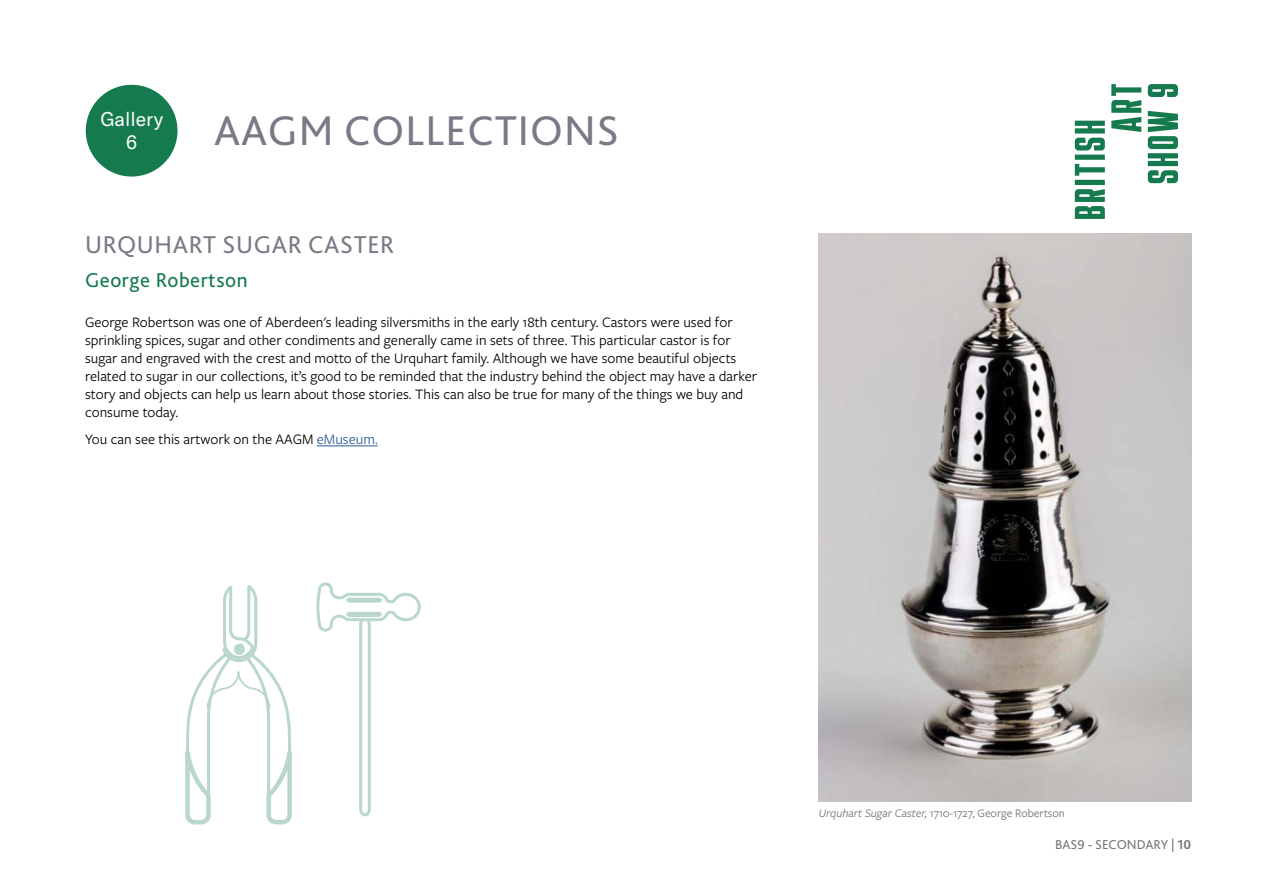
<style>
.page{position:relative;width:1263px;height:893px;background:#fff}
.page>*{position:absolute;margin:0;border:0;box-sizing:border-box;transform-origin:0 0}
._1__Title{font:43.5px "Bliss Pro";letter-spacing:.025em;color:#797a85}
._1__Title-2{font:25.5px "Bliss Pro";letter-spacing:.025em;color:#797a85}
._1__Title-3{font:21px "Bliss Pro";letter-spacing:.025em;color:#157a4d}
.t1{font:19.5px "GT America";color:#fff}
._3__body{font:15px/18px "Freight Sans Pro";color:#000}
.t2{font:13.5px "Bliss Pro";color:#757574}
.Artist_name{font:12px "Freight Sans Pro";color:#706f6f}
.s1{color:#275b9b}
.s2{font-style:italic}
.s3{font-weight:700}
</style>
<div class="page">
<hr style="left:317px;top:446px;width:61px;height:1px;background:#275b9b">
<div style="left:86px;top:85px;width:92px;height:92px;background:#157a4d;border-radius:50%"></div>
<img style="left:819px;top:234px;width:372px;height:567px">
<svg style="left:1075px;top:121px;width:30px;height:98px"></svg>
<svg style="left:1111px;top:84px;width:30px;height:48px"></svg>
<svg style="left:1148px;top:84px;width:30px;height:99px"></svg>
<svg style="left:185px;top:585px;width:107px;height:240px"></svg>
<svg style="left:316px;top:582px;width:105px;height:235px"></svg>
<p class="t1" style="left:100px;top:108px;width:64px">Gallery</p>
<p class="t1" style="left:126px;top:131px;width:12px">6</p>
<p class="_1__Title" style="left:214px;top:104px;width:406px">AAGM COLLECTIONS</p>
<p class="_1__Title-2" style="left:85px;top:229px;width:311px">URQUHART SUGAR CASTER</p>
<p class="_1__Title-3" style="left:85px;top:267px;width:164px">George Robertson</p>
<p class="_3__body" style="left:85px;top:313px;width:674px">George Robertson was one of Aberdeen's leading silversmiths in the early 18th century. Castors were used for sprinkling spices, sugar and other condiments and generally came in sets of three. This particular castor is for sugar and engraved with the crest and motto of the Urquhart family. Although we have some beautiful objects related to sugar in our collections, it’s good to be reminded that the industry behind the object may have a darker story and objects can help us learn about those stories. This can also be true for many of the things we buy and consume today.</p>
<p class="_3__body" style="left:85px;top:429px;width:294px">You can see this artwork on the AAGM <span class="s1">eMuseum.</span></p>
<p class="Artist_name" style="left:819px;top:805px;width:248px"><span class="s2">Urquhart Sugar Caster,</span> 1710-1727, George Robertson</p>
<p class="t2" style="left:1055px;top:836px;width:138px">BAS9 - SECONDARY | <span class="s3">10</span></p>
</div>
